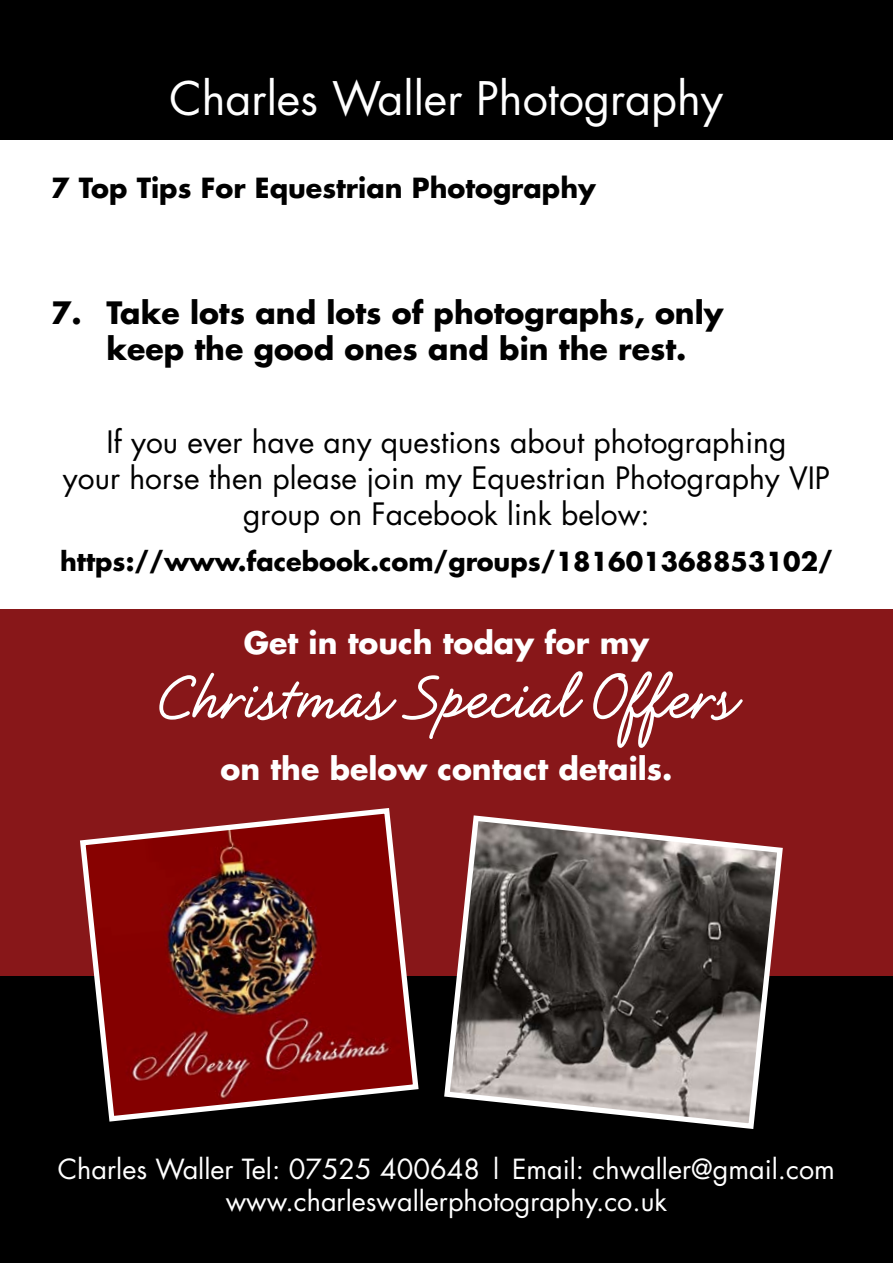
<style>
.page{position:relative;width:893px;height:1263px;background:#fff}
.page>*{position:absolute;margin:0;border:0;box-sizing:border-box;transform-origin:0 0}
.t1{font:700 69px "Natural Script";color:#fff}
.t2{font:45px "Futura";color:#fff}
.t3{font:30px/36px "Futura";color:#000;text-align:center}
.t4{font:700 30px/36px "Futura";color:#000}
.t5{font:700 30px "Futura";color:#fff}
.t6{font:27px/32.4px "Futura";color:#fff;text-align:center}
.t7{font:700 27px "Futura";color:#000}
.t8{font:700 25.5px "Futura";color:#000}
</style>
<div class="page">
<div style="left:0;top:609px;width:893px;height:414px;background:#881719"></div>
<div style="left:0;top:0;width:893px;height:140px;background:#000"></div>
<div style="left:0;top:976px;width:893px;height:286px;background:#000"></div>
<svg style="left:444px;top:815px;width:339px;height:314px"></svg>
<img style="left:80px;top:808px;width:339px;height:314px">
<h2 class="t2" style="left:170px;top:68px;width:555px">Charles Waller Photography</h2>
<p class="t7" style="left:51px;top:169px;width:546px">7 Top Tips For Equestrian Photography</p>
<p class="t4" style="left:107px;top:294px;width:618px;text-indent:-56px">7. Take lots and lots of photographs, only keep the good ones and bin the rest.</p>
<p class="t3" style="left:63px;top:423px;width:768px">If you ever have any questions about photographing<br>your horse then please join my Equestrian Photography VIP group on Facebook link below:</p>
<p class="t8" style="left:60px;top:544px;width:774px">https://www.facebook.com/groups/181601368853102/</p>
<p class="t5" style="left:244px;top:622px;width:407px">Get in touch today for my</p>
<h1 class="t1" style="left:158px;top:654px;width:578px">Christmas Special Offers</h1>
<p class="t5" style="left:221px;top:748px;width:453px">on the below contact details.</p>
<p class="t6" style="left:58px;top:1152px;width:778px">Charles Waller Tel: 07525 400648 | Email: chwaller@gmail.com www.charleswallerphotography.co.uk</p>
</div>
